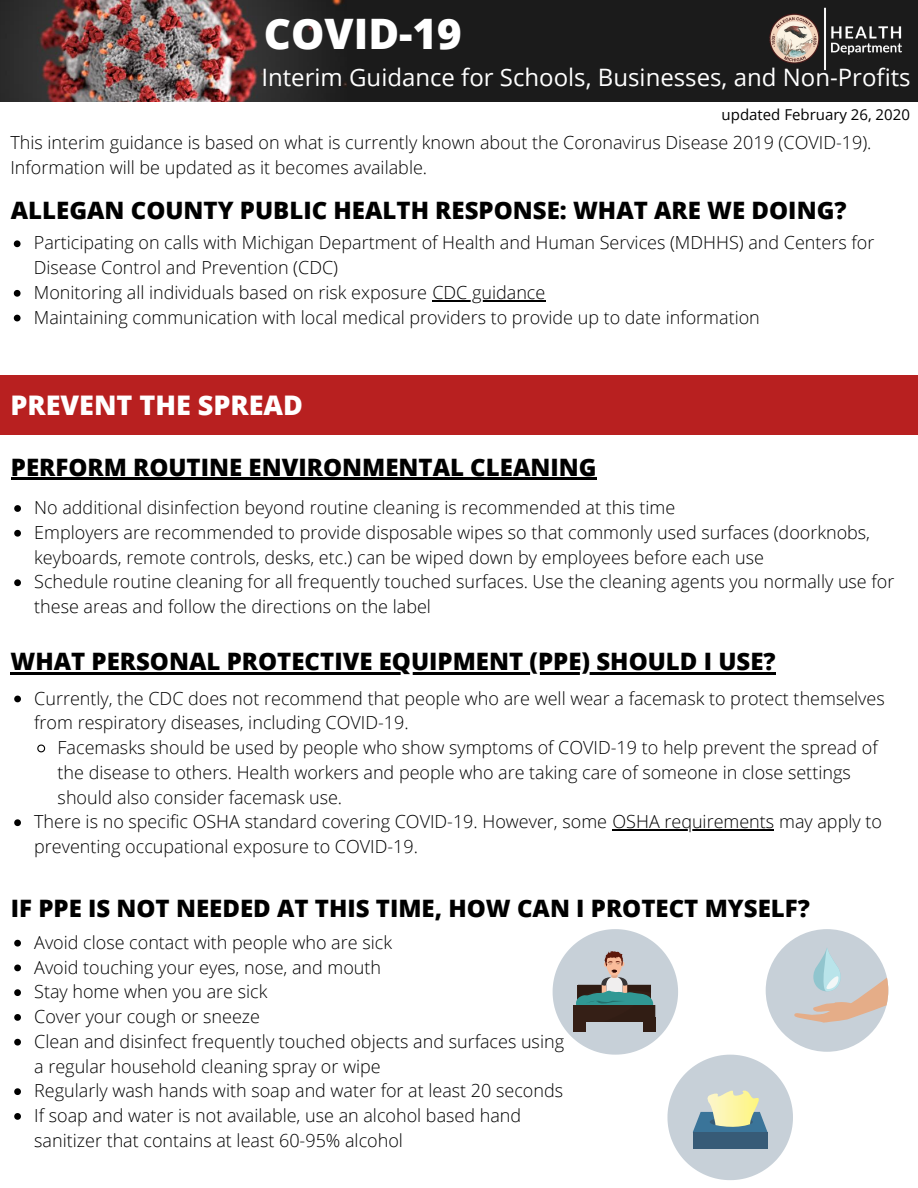
<style>
.page{position:relative;width:918px;height:1188px;background:#fff}
.page>*{position:absolute;margin:0;border:0;box-sizing:border-box;transform-origin:0 0}
.t1{font:800 42px "Open Sans";color:#fff}
.t2{font:800 27px "Open Sans";color:#fff}
.t3{font:800 24px "Open Sans";color:#000}
.t4{font:24px "Open Sans";color:#fff}
.t5{font:300 18px/24.8px "Open Sans";color:#000}
.t6{font:15px "Open Sans";color:#000}
</style>
<div class="page">
<div style="left:264px;top:0;width:654px;height:102px;background:#1b1b1b"></div>
<img style="left:0;top:0;width:346px;height:101px">
<svg style="left:14px;top:940px;width:7px;height:7px"></svg>
<svg style="left:14px;top:965px;width:7px;height:6px"></svg>
<svg style="left:14px;top:989px;width:7px;height:7px"></svg>
<svg style="left:14px;top:1014px;width:7px;height:7px"></svg>
<svg style="left:14px;top:1039px;width:7px;height:7px"></svg>
<svg style="left:14px;top:1088px;width:7px;height:7px"></svg>
<svg style="left:14px;top:1113px;width:7px;height:7px"></svg>
<div style="left:0;top:375px;width:918px;height:59px;background:#b82020"></div>
<svg style="left:553px;top:929px;width:335px;height:251px"></svg>
<img style="left:769px;top:7px;width:133px;height:64px">
<svg style="left:14px;top:696px;width:7px;height:6px"></svg>
<svg style="left:37px;top:744px;width:9px;height:9px"></svg>
<svg style="left:14px;top:819px;width:7px;height:7px"></svg>
<hr style="left:613px;top:829px;width:161px;height:2px;background:#000">
<svg style="left:14px;top:505px;width:7px;height:7px"></svg>
<svg style="left:14px;top:530px;width:7px;height:7px"></svg>
<svg style="left:14px;top:579px;width:7px;height:7px"></svg>
<svg style="left:14px;top:240px;width:7px;height:7px"></svg>
<svg style="left:14px;top:290px;width:7px;height:7px"></svg>
<hr style="left:432px;top:300px;width:113px;height:1px;background:#000">
<svg style="left:14px;top:315px;width:7px;height:6px"></svg>
<hr style="left:11px;top:478px;width:586px;height:2px;background:#000">
<hr style="left:10px;top:672px;width:766px;height:3px;background:#000">
<h1 class="t1" style="left:264px;top:4px;width:199px">COVID-19</h1>
<h3 class="t4" style="left:261px;top:61px;width:651px">Interim Guidance for Schools, Businesses, and Non-Profits</h3>
<p class="t6" style="left:722px;top:104px;width:190px">updated February 26, 2020</p>
<p class="t5" style="left:10px;top:130px;width:863px">This interim guidance is based on what is currently known about the Coronavirus Disease 2019 (COVID-19).<br>Information will be updated as it becomes available.</p>
<h3 class="t3" style="left:11px;top:193px;width:837px">ALLEGAN COUNTY PUBLIC HEALTH RESPONSE: WHAT ARE WE DOING?</h3>
<p class="t5" style="left:34px;top:230px;width:842px">Participating on calls with Michigan Department of Health and Human Services (MDHHS) and Centers for Disease Control and Prevention (CDC)<br>Monitoring all individuals based on risk exposure CDC guidance<br>Maintaining communication with local medical providers to provide up to date information</p>
<h2 class="t2" style="left:10px;top:386px;width:294px">PREVENT THE SPREAD</h2>
<h3 class="t3" style="left:11px;top:450px;width:587px">PERFORM ROUTINE ENVIRONMENTAL CLEANING</h3>
<p class="t5" style="left:34px;top:495px;width:862px">No additional disinfection beyond routine cleaning is recommended at this time<br>Employers are recommended to provide disposable wipes so that commonly used surfaces (doorknobs, keyboards, remote controls, desks, etc.) can be wiped down by employees before each use<br>Schedule routine cleaning for all frequently touched surfaces. Use the cleaning agents you normally use for these areas and follow the directions on the label</p>
<h3 class="t3" style="left:10px;top:644px;width:767px">WHAT PERSONAL PROTECTIVE EQUIPMENT (PPE) SHOULD I USE?</h3>
<p class="t5" style="left:34px;top:685px;width:852px">Currently, the CDC does not recommend that people who are well wear a facemask to protect themselves from respiratory diseases, including COVID-19.</p>
<p class="t5" style="left:58px;top:735px;width:822px">Facemasks should be used by people who show symptoms of COVID-19 to help prevent the spread of</p>
<p class="t5" style="left:58px;top:759px;width:795px">the disease to others. Health workers and people who are taking care of someone in close settings</p>
<p class="t5" style="left:58px;top:784px;width:286px">should also consider facemask use.</p>
<p class="t5" style="left:34px;top:809px;width:849px">There is no specific OSHA standard covering COVID-19. However, some OSHA requirements may apply to</p>
<p class="t5" style="left:34px;top:834px;width:385px">preventing occupational exposure to COVID-19.</p>
<h3 class="t3" style="left:11px;top:891px;width:801px">IF PPE IS NOT NEEDED AT THIS TIME, HOW CAN I PROTECT MYSELF?</h3>
<p class="t5" style="left:34px;top:929px;width:531px">Avoid close contact with people who are sick<br>Avoid touching your eyes, nose, and mouth<br>Stay home when you are sick<br>Cover your cough or sneeze<br>Clean and disinfect frequently touched objects and surfaces using a regular household cleaning spray or wipe<br>Regularly wash hands with soap and water for at least 20 seconds If soap and water is not available, use an alcohol based hand sanitizer that contains at least 60-95% alcohol</p>
</div>
